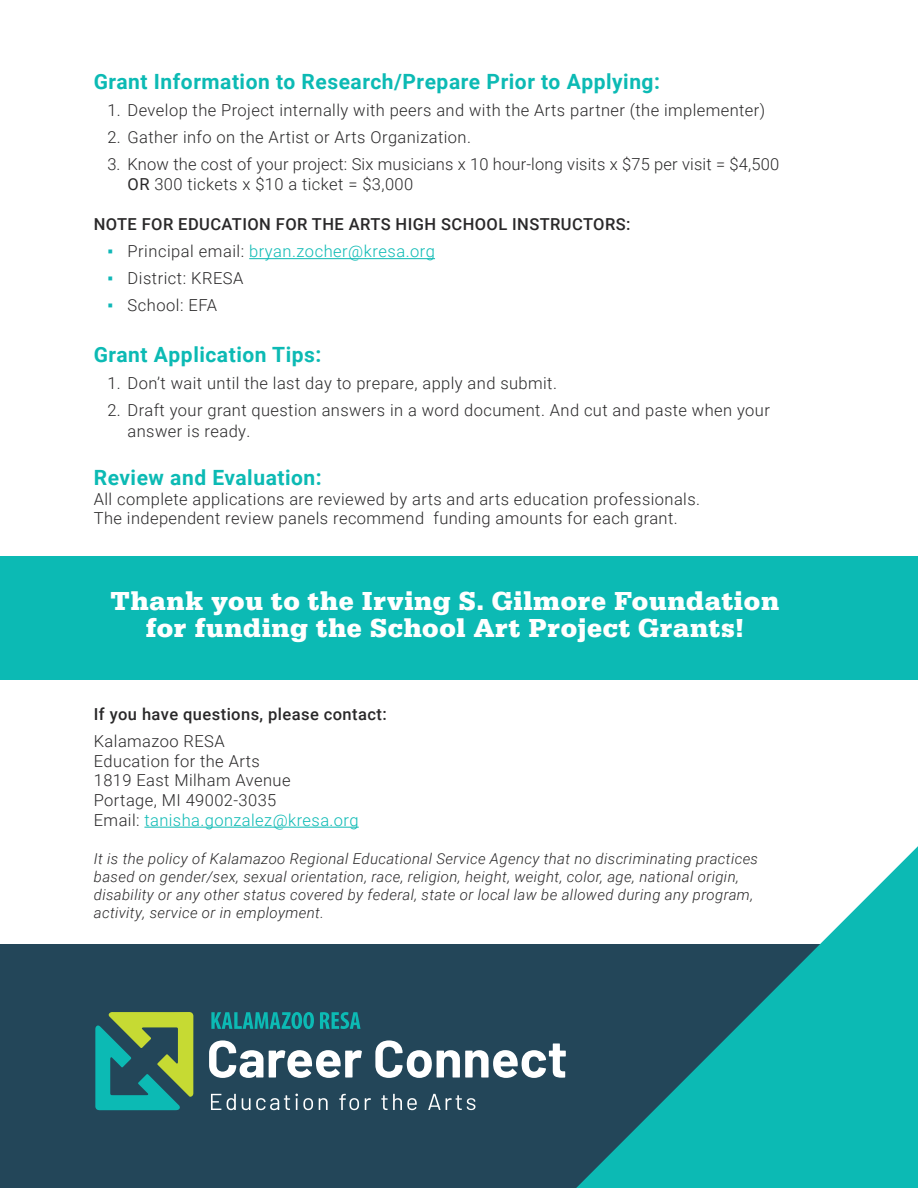
<style>
.page{position:relative;width:918px;height:1188px;background:#fff}
.page>*{position:absolute;margin:0;border:0;box-sizing:border-box;transform-origin:0 0}
.t1{font:700 27px/27px "Serifa";letter-spacing:.025em;color:#fff;text-align:center}
.t2{font:700 21px "Roboto";letter-spacing:.025em;color:#0cbab4}
.t3{font:300 16.5px/19.8px "Roboto";letter-spacing:.025em;color:#292829}
.t4{font:500 16.5px "Roboto";letter-spacing:.025em;color:#292829}
.t5{font:300 16.5px "Roboto";letter-spacing:.03em;color:#0cbab4}
.t6{font:italic 300 15px/18px "Roboto";letter-spacing:.025em;color:#292829}
.s1{font-weight:400}
.s2{font-family:"Century Gothic";font-weight:400;color:#0fb7b7}
.s3{color:#292829}
.s4{color:#0cbab4}
</style>
<div class="page">
<div style="left:0;top:556px;width:918px;height:123px;background:#0cbab4"></div>
<hr style="left:249px;top:258px;width:186px;height:1px;background:#0cbab4">
<hr style="left:144px;top:827px;width:215px;height:1px;background:#0cbab4">
<div style="left:0;top:945px;width:918px;height:243px;background:#234659"></div>
<svg style="left:576px;top:846px;width:342px;height:342px"></svg>
<svg style="left:211px;top:1012px;width:103px;height:17px"></svg>
<svg style="left:320px;top:1012px;width:41px;height:17px"></svg>
<svg style="left:209px;top:1040px;width:54px;height:38px"></svg>
<svg style="left:269px;top:1050px;width:93px;height:28px"></svg>
<svg style="left:375px;top:1040px;width:191px;height:38px"></svg>
<svg style="left:95px;top:1012px;width:98px;height:98px"></svg>
<svg style="left:211px;top:1094px;width:264px;height:16px"></svg>
<p class="t2" style="left:94px;top:67px;width:568px">Grant Information to Research/Prepare Prior to Applying:</p>
<p class="t3" style="left:107px;top:99px;width:659px">1. Develop the Project internally with peers and with the Arts partner (the implementer)</p>
<p class="t3" style="left:107px;top:126px;width:365px">2. Gather info on the Artist or Arts Organization.</p>
<p class="t3" style="left:128px;top:153px;width:653px;text-indent:-20px">3. Know the cost of your project: Six musicians x 10 hour-long visits x $75 per visit = $4,500<br><span class="s1">OR</span> 300 tickets x $10 a ticket = $3,000</p>
<p class="t4" style="left:94px;top:213px;width:538px">NOTE FOR EDUCATION FOR THE ARTS HIGH SCHOOL INSTRUCTORS:</p>
<p class="t5" style="left:107px;top:240px;width:329px"><span class="s2">▪</span> <span class="s3">Principal email:</span> bryan.zocher@kresa.org</p>
<p class="t3" style="left:107px;top:268px;width:138px"><span class="s2">▪</span> District: KRESA</p>
<p class="t3" style="left:107px;top:295px;width:111px"><span class="s2">▪</span> School: EFA</p>
<p class="t2" style="left:94px;top:340px;width:229px">Grant Application Tips:</p>
<p class="t3" style="left:107px;top:372px;width:451px">1. Don’t wait until the last day to prepare, apply and submit.</p>
<p class="t3" style="left:128px;top:399px;width:644px;line-height:21px;text-indent:-20px">2. Draft your grant question answers in a word document. And cut and paste when your answer is ready.</p>
<p class="t2" style="left:94px;top:463px;width:229px">Review and Evaluation:</p>
<p class="t3" style="left:94px;top:488px;width:608px">All complete applications are reviewed by arts and arts education professionals.<br>The independent review panels recommend funding amounts for each grant.</p>
<h1 class="t1" style="left:111px;top:588px;width:670px">Thank you to the Irving S. Gilmore Foundation for funding the School Art Project Grants!</h1>
<p class="t4" style="left:94px;top:702px;width:294px">If you have questions, please contact:</p>
<p class="t3" style="left:94px;top:730px;width:266px">Kalamazoo RESA<br>Education for the Arts<br>1819 East Milham Avenue<br>Portage, MI 49002-3035<br>Email: <span class="s4">tanisha.gonzalez@kresa.org</span></p>
<p class="t6" style="left:94px;top:849px;width:666px">It is the policy of Kalamazoo Regional Educational Service Agency that no discriminating practices based on gender/sex, sexual orientation, race, religion, height, weight, color, age, national origin, disability or any other status covered by federal, state or local law be allowed during any program, activity, service or in employment.</p>
</div>
